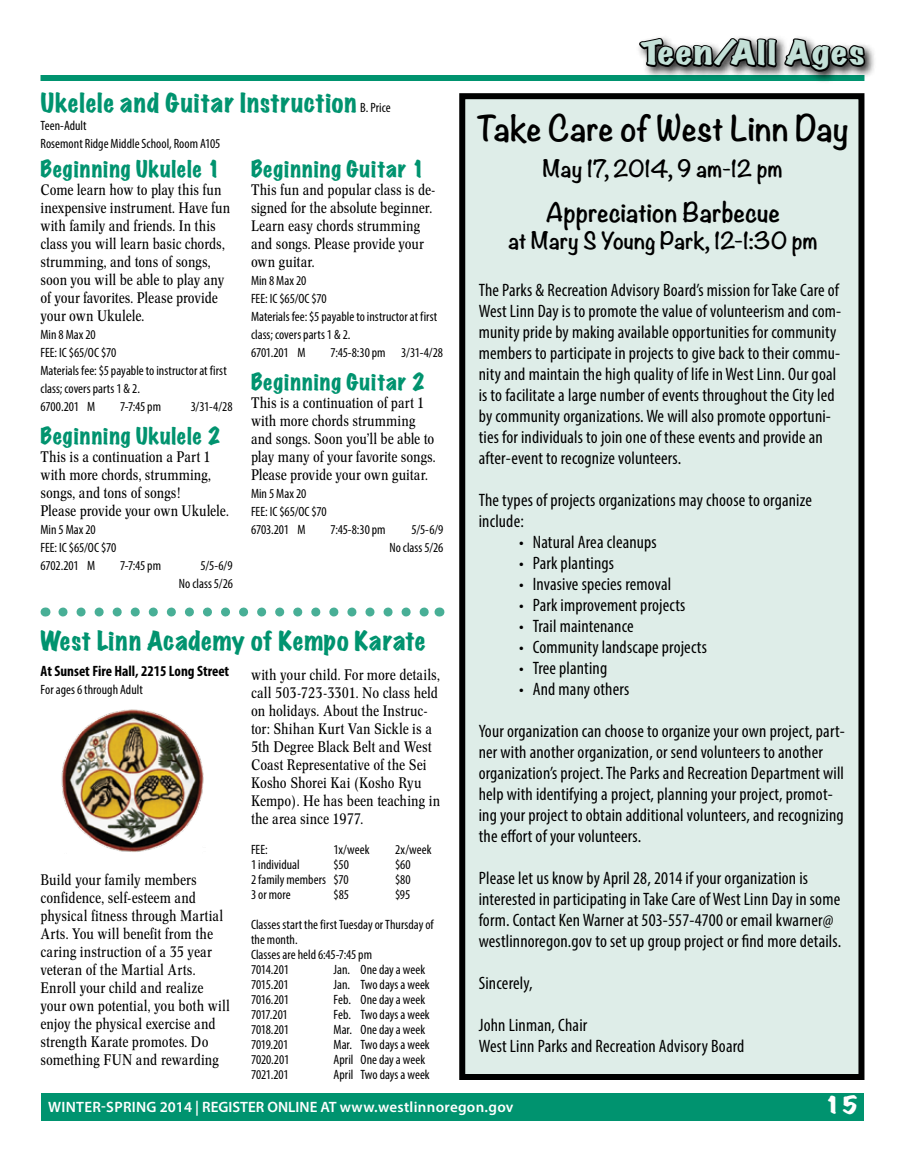
<style>
.page{position:relative;width:905px;height:1161px;background:#fff}
.page>*{position:absolute;margin:0;border:0;box-sizing:border-box;transform-origin:0 0}
.t1{font:700 31.5px "Noteworthy";letter-spacing:-.01em;color:#000}
.t2{font:expanded 30px "Marker Felt";letter-spacing:.035em;color:#c3e0d7;scale:1.25 1}
.t3{font:expanded 24px "Marker Felt";letter-spacing:.035em;color:#00936f}
.t4{font:700 24px "Noteworthy";color:#000}
.t5{font:expanded 21px "Marker Felt";letter-spacing:.05em;color:#00936f}
.t6{font:700 21px "Noteworthy";letter-spacing:-.01em;color:#000}
.t7{font:expanded 21px "Marker Felt";color:#fff;scale:1.25 1}
.t8{font:condensed 18px/21px "Myriad Pro";letter-spacing:.01em;color:#000}
.t9{font:condensed 15px/18px "Concorde BE";letter-spacing:.005em;color:#000}
.t10{font:600 15px "Myriad Pro";letter-spacing:.02em;color:#fff}
.t11{font:700 condensed 15px "Myriad Pro";color:#000}
.t12{font:condensed 13.5px/18px "Myriad Pro";color:#000}
.s1{font-family:"Myriad Pro";font-stretch:condensed;font-size:13.5px;color:#000}
</style>
<div class="page">
<div style="left:40px;top:75px;width:824px;height:6px;background:#00936f"></div>
<div style="left:41px;top:1093px;width:822px;height:27px;background:#00936f"></div>
<div style="left:635px;top:35px;width:241px;height:49px;background:#000;opacity:.85"></div>
<svg style="left:637px;top:35px;width:230px;height:38px"></svg>
<svg style="left:63px;top:608px;width:366px;height:9px"></svg>
<div style="left:462px;top:96px;width:399px;height:981px;background:#deede8"></div>
<div style="left:459px;top:93px;width:405px;height:987px;border:6px solid #000"></div>
<img style="left:61px;top:709px;width:143px;height:143px">
<h3 class="t3" style="left:40px;top:84px;width:351px">Ukelele and Guitar Instruction <span class="s1">B. Price</span></h3>
<p class="t12" style="left:41px;top:117px;width:181px">Teen-Adult<br>Rosemont Ridge Middle School, Room A105</p>
<p class="t5" style="left:40px;top:153px;width:182px">Beginning Ukulele 1</p>
<p class="t9" style="left:40px;top:181px;width:191px">Come learn how to play this fun inexpensive instrument. Have fun with family and friends. In this class you will learn basic chords, strumming, and tons of songs, soon you will be able to play any of your favorites. Please provide your own Ukulele.</p>
<p class="t12" style="left:40px;top:326px;width:188px">Min 8 Max 20<br>FEE: IC $65/OC $70<br>Materials fee: $5 payable to instructor at first class; covers parts 1 &amp; 2.<br>6700.201 M</p>
<p class="t5" style="left:251px;top:153px;width:176px">Beginning Guitar 1</p>
<p class="t9" style="left:251px;top:181px;width:186px">This fun and popular class is de&shy;signed for the absolute beginner.<br>Learn easy chords strumming and songs. Please provide your own guitar.</p>
<p class="t12" style="left:251px;top:272px;width:188px">Min 8 Max 20<br>FEE: IC $65/OC $70<br>Materials fee: $5 payable to instructor at first class; covers parts 1 &amp; 2.<br>6701.201 M</p>
<p class="t12" style="left:330px;top:344px;width:114px">7:45-8:30 pm 3/31-4/28</p>
<p class="t5" style="left:251px;top:366px;width:176px">Beginning Guitar 2</p>
<p class="t9" style="left:251px;top:394px;width:186px">This is a continuation of part 1 with more chords strumming and songs. Soon you’ll be able to play many of your favorite songs.<br>Please provide your own guitar.</p>
<p class="t12" style="left:251px;top:485px;width:77px">Min 5 Max 20<br>FEE: IC $65/OC $70<br>6703.201 M</p>
<p class="t12" style="left:120px;top:398px;width:43px">7-7:45 pm</p>
<p class="t12" style="left:191px;top:398px;width:43px">3/31-4/28</p>
<p class="t5" style="left:40px;top:420px;width:182px">Beginning Ukulele 2</p>
<p class="t9" style="left:40px;top:448px;width:190px">This is a continuation a Part 1 with more chords, strumming, songs, and tons of songs!<br>Please provide your own Ukulele.</p>
<p class="t12" style="left:40px;top:521px;width:77px">Min 5 Max 20<br>FEE: IC $65/OC $70<br>6702.201 M</p>
<p class="t12" style="left:330px;top:521px;width:57px">7:45-8:30 pm</p>
<p class="t12" style="left:389px;top:521px;width:56px;text-align:right">5/5-6/9<br>No class 5/26</p>
<p class="t12" style="left:120px;top:557px;width:43px">7-7:45 pm</p>
<p class="t12" style="left:179px;top:557px;width:56px;text-align:right">5/5-6/9<br>No class 5/26</p>
<h3 class="t3" style="left:40px;top:622px;width:386px">West Linn Academy of Kempo Karate</h3>
<p class="t11" style="left:40px;top:661px;width:190px">At Sunset Fire Hall, 2215 Long Street</p>
<p class="t12" style="left:40px;top:680px;width:104px">For ages 6 through Adult</p>
<p class="t9" style="left:251px;top:666px;width:191px">with your child. For more details, call 503-723-3301. No class held on holidays. About the Instruc&shy;tor: Shihan Kurt Van Sickle is a<br>5th Degree Black Belt and West<br>Coast Representative of the Sei<br>Kosho Shorei Kai (Kosho Ryu<br>Kempo). He has been teaching in the area since 1977.</p>
<p class="t12" style="left:251px;top:840px;width:18px">FEE:</p>
<p class="t12" style="left:333px;top:840px;width:37px">1x/week</p>
<p class="t12" style="left:395px;top:840px;width:38px">2x/week</p>
<p class="t12" style="left:251px;top:855px;width:50px">1 individual</p>
<p class="t12" style="left:333px;top:855px;width:17px">$50</p>
<p class="t12" style="left:395px;top:855px;width:17px">$60</p>
<p class="t12" style="left:251px;top:870px;width:99px">2 family members $70</p>
<p class="t12" style="left:395px;top:870px;width:17px">$80</p>
<p class="t12" style="left:251px;top:885px;width:41px">3 or more</p>
<p class="t12" style="left:333px;top:885px;width:17px">$85</p>
<p class="t12" style="left:395px;top:885px;width:17px">$95</p>
<p class="t12" style="left:251px;top:917px;width:184px;line-height:15px">Classes start the first Tuesday or Thursday of the month.<br>Classes are held 6:45-7:45 pm<br>7014.201</p>
<p class="t9" style="left:40px;top:871px;width:191px">Build your family members confidence, self-esteem and physical fitness through Martial<br>Arts. You will benefit from the caring instruction of a 35 year veteran of the Martial Arts.<br>Enroll your child and realize your own potential, you both will enjoy the physical exercise and strength Karate promotes. Do something FUN and rewarding</p>
<p class="t12" style="left:333px;top:960px;width:93px">Jan. One day a week</p>
<p class="t12" style="left:251px;top:975px;width:39px">7015.201</p>
<p class="t12" style="left:333px;top:975px;width:98px">Jan. Two days a week</p>
<p class="t12" style="left:251px;top:990px;width:39px">7016.201</p>
<p class="t12" style="left:333px;top:990px;width:93px">Feb. One day a week</p>
<p class="t12" style="left:251px;top:1005px;width:38px">7017.201</p>
<p class="t12" style="left:333px;top:1005px;width:98px">Feb. Two days a week</p>
<p class="t12" style="left:251px;top:1020px;width:39px">7018.201</p>
<p class="t12" style="left:333px;top:1020px;width:93px">Mar. One day a week</p>
<p class="t12" style="left:251px;top:1035px;width:39px">7019.201</p>
<p class="t12" style="left:333px;top:1035px;width:98px">Mar. Two days a week</p>
<p class="t12" style="left:251px;top:1050px;width:40px">7020.201</p>
<p class="t12" style="left:333px;top:1050px;width:93px">April One day a week</p>
<p class="t12" style="left:251px;top:1065px;width:39px">7021.201</p>
<p class="t12" style="left:333px;top:1065px;width:98px">April Two days a week</p>
<h2 class="t2" style="left:640px;top:29px;width:180px">Teen/All Ages</h2>
<h1 class="t1" style="left:477px;top:101px;width:373px">Take Care of West Linn Day</h1>
<p class="t6" style="left:543px;top:150px;width:241px">May 17, 2014, 9 am-12 pm</p>
<h3 class="t4" style="left:546px;top:191px;width:236px">Appreciation Barbecue</h3>
<p class="t6" style="left:508px;top:222px;width:311px">at Mary S Young Park, 12-1:30 pm</p>
<p class="t8" style="left:478px;top:280px;width:364px">The Parks &amp; Recreation Advisory Board’s mission for Take Care of West Linn Day is to promote the value of volunteerism and com&shy;munity pride by making available opportunities for community members to participate in projects to give back to their commu&shy;nity and maintain the high quality of life in West Linn. Our goal is to facilitate a large number of events throughout the City led by community organizations. We will also promote opportuni&shy;ties for individuals to join one of these events and provide an after-event to recognize volunteers.</p>
<p class="t8" style="left:478px;top:490px;width:334px">The types of projects organizations may choose to organize include:</p>
<p class="t8" style="left:519px;top:532px;width:139px">• Natural Area cleanups</p>
<p class="t8" style="left:519px;top:553px;width:96px">• Park plantings</p>
<p class="t8" style="left:519px;top:574px;width:153px">• Invasive species removal</p>
<p class="t8" style="left:519px;top:595px;width:167px">• Park improvement projects</p>
<p class="t8" style="left:519px;top:616px;width:116px">• Trail maintenance</p>
<p class="t8" style="left:519px;top:637px;width:189px">• Community landscape projects</p>
<p class="t8" style="left:519px;top:658px;width:89px">• Tree planting</p>
<p class="t8" style="left:519px;top:679px;width:111px">• And many others</p>
<p class="t8" style="left:478px;top:721px;width:367px">Your organization can choose to organize your own project, part&shy;ner with another organization, or send volunteers to another organization’s project. The Parks and Recreation Department will help with identifying a project, planning your project, promot&shy;ing your project to obtain additional volunteers, and recognizing the effort of your volunteers.</p>
<p class="t8" style="left:478px;top:868px;width:363px">Please let us know by April 28, 2014 if your organization is interested in participating in Take Care of West Linn Day in some form. Contact Ken Warner at 503-557-4700 or email kwarner@ westlinnoregon.gov to set up group project or find more details.</p>
<p class="t8" style="left:478px;top:973px;width:55px">Sincerely,</p>
<p class="t8" style="left:478px;top:1015px;width:267px">John Linman, Chair<br>West Linn Parks and Recreation Advisory Board</p>
<p class="t10" style="left:48px;top:1097px;width:467px">WINTER-SPRING 2014 | REGISTER ONLINE AT www.westlinnoregon.gov</p>
<p class="t7" style="left:824px;top:1089px;width:29px">15</p>
</div>
